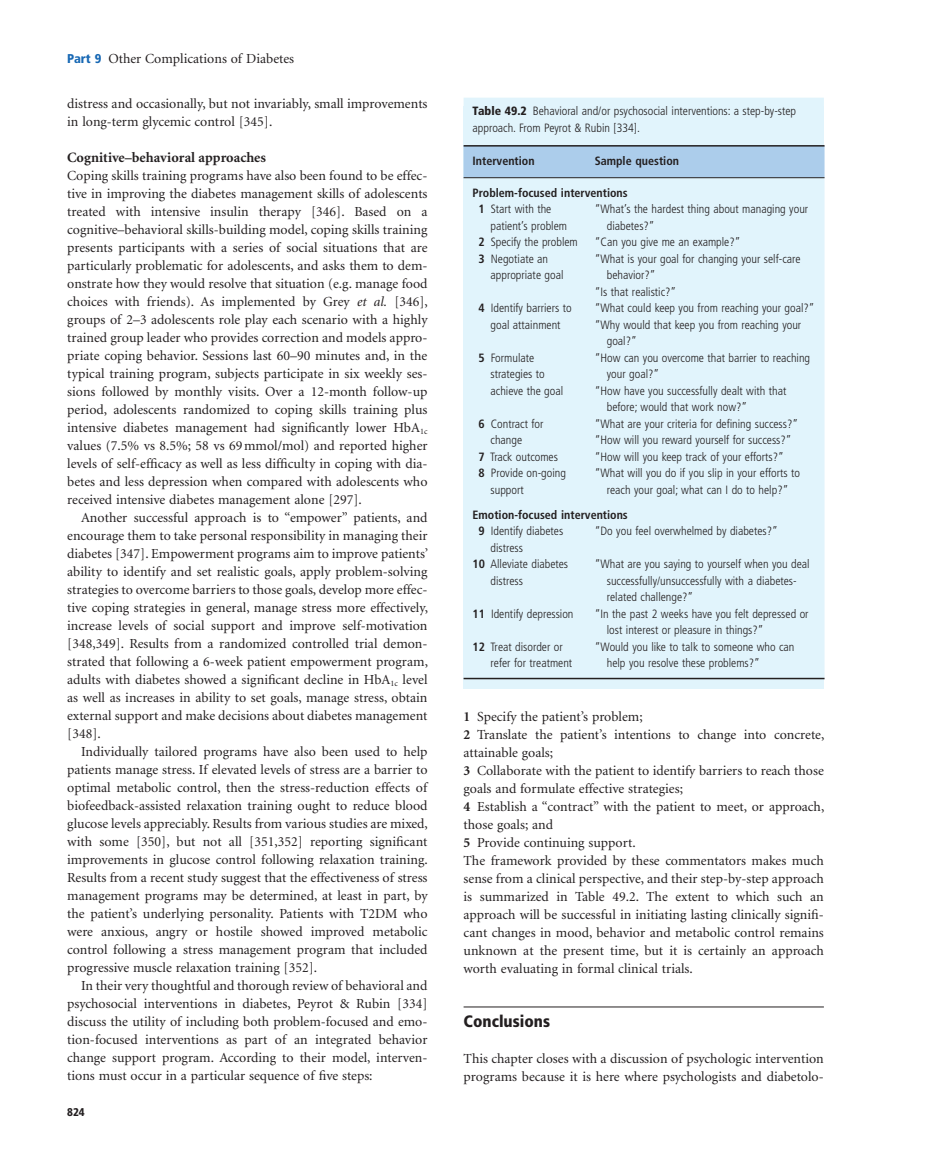
<style>
.page{position:relative;width:932px;height:1174px;background:#fff}
.page>*{position:absolute;margin:0;border:0;box-sizing:border-box;transform-origin:0 0}
.t1{font:900 condensed 16.5px "Frutiger";color:#231f20}
.t2{font:700 14.25px "Minion";color:#231f20}
.t3{font:13.8px/18px "Minion";color:#231f20;text-align:justify}
.t4{font:300 condensed 12px/16.5px "Frutiger";color:#231f20}
.t5{font:700 condensed 12px "Frutiger";color:#231f20}
.t6{font:900 condensed 11.25px "Frutiger";color:#231f20}
.s1{font-family:"Frutiger";font-weight:900;font-stretch:condensed;font-size:12.75px;color:#1768b4}
.s2{font-style:italic}
.s3{font-weight:900}
.s4{font-weight:700}
</style>
<div class="page">
<hr style="left:463px;top:1006px;width:360px;height:1px;background:#231f20">
<div style="left:463px;top:98px;width:360px;height:57px;background:#e1f4fc"></div>
<div style="left:463px;top:147px;width:361px;height:30px;background:#accdeb"></div>
<div style="left:463px;top:178px;width:361px;height:500px;background:#e1f4fc"></div>
<hr style="left:463px;top:145px;width:131px;height:2px;background:#231f20">
<hr style="left:594px;top:145px;width:230px;height:2px;background:#231f20">
<hr style="left:463px;top:177px;width:131px;height:1px;background:#231f20">
<hr style="left:594px;top:177px;width:230px;height:1px;background:#231f20">
<hr style="left:463px;top:678px;width:131px;height:1px;background:#231f20">
<hr style="left:594px;top:678px;width:230px;height:1px;background:#231f20">
<p class="t3" style="left:67px;top:51px;width:228px"><span class="s1">Part 9</span> Other Complications of Diabetes</p>
<p class="t3" style="left:67px;top:96px;width:362px">distress and occasionally, but not invariably, small improvements in long - term glycemic control [345] .</p>
<p class="t2" style="left:67px;top:152px;width:200px">Cognitive – b ehavioral a pproaches</p>
<p class="t3" style="left:67px;top:168px;width:362px">Coping skills training programs have also been found to be effec&shy;tive in improving the diabetes management skills of adolescents treated with intensive insulin therapy [346] . Based on a cognitive – behavioral skills - building model, coping skills training presents participants with a series of social situations that are particularly problematic for adolescents, and asks them to dem&shy;onstrate how they would resolve that situation (e.g. manage food choices with friends). As implemented by Grey <span class="s2">et al.</span> [346] , groups of 2 – 3 adolescents role play each scenario with a highly trained group leader who provides correction and models appro&shy;priate coping behavior. Sessions last 60 – 90 minutes and, in the typical training program, subjects participate in six weekly ses&shy;sions followed by monthly visits. Over a 12 - month follow - up period, adolescents randomized to coping skills training plus intensive diabetes management had significantly lower HbA <sub>1c </sub>values (7.5% vs 8.5%; 58 vs 69 mmol/mol) and reported higher levels of self - efficacy as well as less difficulty in coping with dia&shy;betes and less depression when compared with adolescents who received intensive diabetes management alone [297] .</p>
<p class="t3" style="left:67px;top:510px;width:362px;text-indent:14px">Another successful approach is to “ empower ” patients, and encourage them to take personal responsibility in managing their diabetes [347] . Empowerment programs aim to improve patients ’ ability to identify and set realistic goals, apply problem - solving strategies to overcome barriers to those goals, develop more effec&shy;tive coping strategies in general, manage stress more effectively, increase levels of social support and improve self - motivation [348,349] . Results from a randomized controlled trial demon&shy;strated that following a 6 - week patient empowerment program, adults with diabetes showed a significant decline in HbA <sub>1c</sub> level as well as increases in ability to set goals, manage stress, obtain external support and make decisions about diabetes management [348] .</p>
<p class="t3" style="left:67px;top:744px;width:362px;text-indent:14px">Individually tailored programs have also been used to help patients manage stress. If elevated levels of stress are a barrier to optimal metabolic control, then the stress - reduction effects of biofeedback - assisted relaxation training ought to reduce blood glucose levels appreciably. Results from various studies are mixed, with some [350] , but not all [351,352] reporting significant improvements in glucose control following relaxation training.<br>Results from a recent study suggest that the effectiveness of stress management programs may be determined, at least in part, by the patient ’ s underlying personality. Patients with T2DM who were anxious, angry or hostile showed improved metabolic control following a stress management program that included progressive muscle relaxation training [352] .</p>
<p class="t3" style="left:67px;top:978px;width:362px;text-indent:14px">In their very thoughtful and thorough review of behavioral and psychosocial interventions in diabetes, Peyrot &amp; Rubin [334] discuss the utility of including both problem - focused and emo&shy;tion - focused interventions as part of an integrated behavior change support program. According to their model, interven&shy;tions must occur in a particular sequence of five steps:</p>
<p class="t6" style="left:67px;top:1108px;width:19px">824</p>
<p class="t4" style="left:472px;top:104px;width:325px"><span class="s3">Table 49.2</span> Behavioral and/or psychosocial interventions: a step - by - step approach. From Peyrot &amp; Rubin [334] .</p>
<p class="t5" style="left:472px;top:156px;width:64px">Intervention</p>
<p class="t5" style="left:594px;top:156px;width:86px">Sample question</p>
<p class="t5" style="left:472px;top:188px;width:157px">Problem - focused interventions</p>
<p class="t4" style="left:478px;top:202px;width:74px"><span class="s4">1</span> Start with the</p>
<p class="t4" style="left:490px;top:218px;width:78px">patient ’ s problem</p>
<p class="t4" style="left:606px;top:202px;width:203px;text-indent:-12px">“ What ’ s the hardest thing about managing your diabetes? ”</p>
<p class="t4" style="left:478px;top:235px;width:101px"><span class="s4">2</span> Specify the problem</p>
<p class="t4" style="left:594px;top:235px;width:147px">“ Can you give me an example? ”</p>
<p class="t4" style="left:490px;top:251px;width:74px;text-indent:-12px"><span class="s4">3</span> Negotiate an appropriate goal</p>
<p class="t4" style="left:594px;top:251px;width:207px">“ What is your goal for changing your self - care</p>
<p class="t4" style="left:606px;top:268px;width:50px">behavior? ”</p>
<p class="t4" style="left:594px;top:284px;width:83px">“ Is that realistic? ”</p>
<p class="t4" style="left:478px;top:301px;width:94px;text-align:center"><span class="s4">4</span> Identify barriers to goal attainment</p>
<p class="t4" style="left:594px;top:301px;width:221px">“ What could keep you from reaching your goal? ”</p>
<p class="t4" style="left:594px;top:317px;width:208px">“ Why would that keep you from reaching your</p>
<p class="t4" style="left:606px;top:334px;width:31px">goal? ”</p>
<p class="t4" style="left:490px;top:350px;width:74px;text-indent:-12px"><span class="s4">5</span> Formulate strategies to achieve the goal</p>
<p class="t4" style="left:594px;top:350px;width:217px">“ How can you overcome that barrier to reaching</p>
<p class="t4" style="left:606px;top:367px;width:54px">your goal? ”</p>
<p class="t4" style="left:594px;top:383px;width:193px">“ How have you successfully dealt with that</p>
<p class="t4" style="left:606px;top:400px;width:142px">before; would that work now? ”</p>
<p class="t4" style="left:490px;top:416px;width:54px;text-indent:-12px"><span class="s4">6</span> Contract for change</p>
<p class="t4" style="left:594px;top:416px;width:205px">“ What are your criteria for defining success? ” “ How will you reward yourself for success? ”</p>
<p class="t4" style="left:478px;top:449px;width:81px"><span class="s4">7</span> Track outcomes</p>
<p class="t4" style="left:594px;top:449px;width:190px">“ How will you keep track of your efforts? ”</p>
<p class="t4" style="left:490px;top:466px;width:77px;text-indent:-12px"><span class="s4">8</span> Provide on - going support</p>
<p class="t4" style="left:594px;top:466px;width:207px;text-align:center">“ What will you do if you slip in your efforts to reach your goal; what can I do to help? ”</p>
<p class="t5" style="left:472px;top:510px;width:157px">Emotion - focused interventions</p>
<p class="t4" style="left:478px;top:524px;width:86px"><span class="s4">9</span> Identify diabetes</p>
<p class="t4" style="left:490px;top:540px;width:34px">distress</p>
<p class="t4" style="left:594px;top:524px;width:184px">“ Do you feel overwhelmed by diabetes? ”</p>
<p class="t4" style="left:490px;top:557px;width:79px;text-indent:-18px"><span class="s4">10</span> Alleviate diabetes distress</p>
<p class="t4" style="left:606px;top:557px;width:204px;text-indent:-12px">“ What are you saying to yourself when you deal successfully/unsuccessfully with a diabetes - related challenge? ”</p>
<p class="t4" style="left:472px;top:606px;width:102px"><span class="s4">11</span> Identify depression</p>
<p class="t4" style="left:606px;top:606px;width:203px;text-indent:-12px">“ In the past 2 weeks have you felt depressed or lost interest or pleasure in things? ”</p>
<p class="t4" style="left:490px;top:639px;width:83px;text-indent:-18px"><span class="s4">12</span> Treat disorder or refer for treatment</p>
<p class="t4" style="left:606px;top:639px;width:189px;text-indent:-12px">“ Would you like to talk to someone who can help you resolve these problems? ”</p>
<p class="t3" style="left:463px;top:708px;width:362px;text-align:left"><span class="s4">1</span> Specify the patient ’ s problem;<br><span class="s4">2</span> Translate the patient ’ s intentions to change into concrete, attainable goals;<br><span class="s4">3</span> Collaborate with the patient to identify barriers to reach those goals and formulate effective strategies;<br><span class="s4">4</span> Establish a “ contract ” with the patient to meet, or approach, those goals; and<br><span class="s4">5</span> Provide continuing support.<br>The framework provided by these commentators makes much sense from a clinical perspective, and their step - by - step approach is summarized in Table 49.2 . The extent to which such an approach will be successful in initiating lasting clinically signifi&shy;cant changes in mood, behavior and metabolic control remains unknown at the present time, but it is certainly an approach worth evaluating in formal clinical trials.</p>
<p class="t1" style="left:463px;top:1014px;width:88px">Conclusions</p>
<p class="t3" style="left:463px;top:1050px;width:361px">This chapter closes with a discussion of psychologic intervention programs because it is here where psychologists and diabetolo-</p>
</div>
